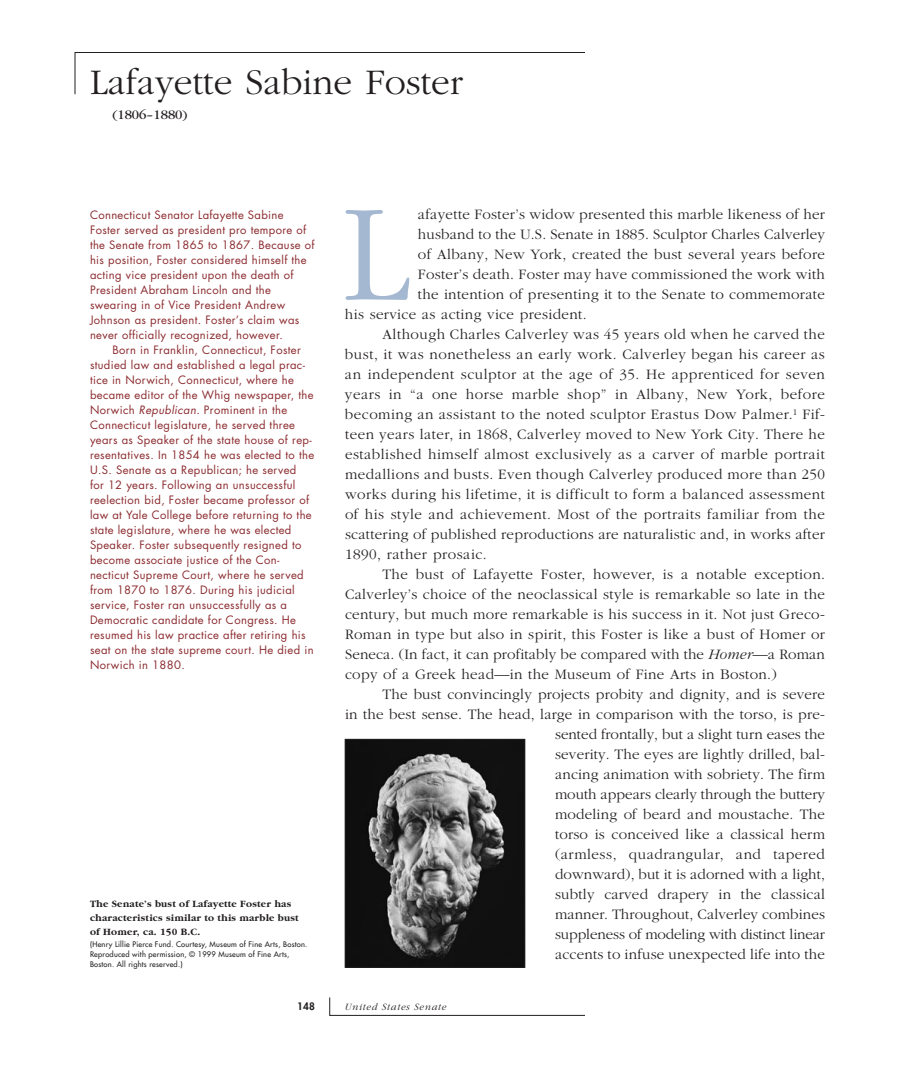
<style>
.page{position:relative;width:900px;height:1080px;background:#fff}
.page>*{position:absolute;margin:0;border:0;box-sizing:border-box;transform-origin:0 0}
.t1{font:300 143.5px "Garamond";color:#a5b8d1}
.t2{font:300 37.5px "Garamond";color:#231f20}
.t3{font:300 15px/20px "Garamond";letter-spacing:.025em;color:#231f20}
.t4{font:300 15px "Garamond";letter-spacing:-.01em;color:#231f20}
.t5{font:13.75px "Garamond";color:#231f20}
.t6{font:11.25px/15px "Futura";letter-spacing:.03em;color:#8b2a2e}
.t7{font:700 10px "Garamond";letter-spacing:.03em;color:#231f20}
.t8{font:italic 300 10px "Garamond";letter-spacing:.08em;color:#231f20}
.t9{font:800 10px "Futura";color:#231f20}
.t10{font:7.5px "Futura";letter-spacing:.03em;color:#231f20}
.s1{font-style:italic}
</style>
<div class="page">
<svg style="left:75px;top:52px;width:510px;height:43px"></svg>
<img style="left:347px;top:741px;width:176px;height:224px">
<div style="left:345px;top:739px;width:180px;height:228px;border:1px solid #231f20"></div>
<svg style="left:329px;top:997px;width:256px;height:19px"></svg>
<h1 class="t2" style="left:90px;top:67px;width:374px">Lafayette Sabine Foster</h1>
<p class="t5" style="left:112px;top:110px;width:76px">(1806–1880)</p>
<p class="t6" style="left:90px;top:209px;width:195px">Connecticut Senator Lafayette Sabine</p>
<p class="t1" style="left:342px;top:198px;width:70px">L</p>
<p class="t3" style="left:418px;top:206px;width:409px">afayette Foster’s widow presented this marble likeness of her</p>
<p class="t6" style="left:90px;top:224px;width:218px">Foster served as president pro tempore of</p>
<p class="t3" style="left:418px;top:226px;width:409px">husband to the U.S. Senate in 1885. Sculptor Charles Calverley</p>
<p class="t6" style="left:90px;top:239px;width:226px">the Senate from 1865 to 1867. Because of</p>
<p class="t6" style="left:90px;top:254px;width:218px">his position, Foster considered himself the</p>
<p class="t3" style="left:418px;top:246px;width:409px">of Albany, New York, created the bust several years before</p>
<p class="t6" style="left:90px;top:269px;width:205px">acting vice president upon the death of</p>
<p class="t3" style="left:418px;top:266px;width:409px">Foster’s death. Foster may have commissioned the work with</p>
<p class="t6" style="left:90px;top:284px;width:182px">President Abraham Lincoln and the</p>
<p class="t3" style="left:418px;top:286px;width:409px">the intention of presenting it to the Senate to commemorate</p>
<p class="t6" style="left:90px;top:299px;width:211px">swearing in of Vice President Andrew<br>Johnson as president. Foster’s claim was</p>
<p class="t3" style="left:345px;top:306px;width:243px">his service as acting vice president.</p>
<p class="t6" style="left:90px;top:329px;width:194px">never officially recognized, however.</p>
<p class="t3" style="left:382px;top:326px;width:444px">Although Charles Calverley was 45 years old when he carved the</p>
<p class="t6" style="left:112px;top:344px;width:190px">Born in Franklin, Connecticut, Foster</p>
<p class="t3" style="left:345px;top:346px;width:481px">bust, it was nonetheless an early work. Calverley began his career as</p>
<p class="t6" style="left:90px;top:359px;width:217px">studied law and established a legal prac-</p>
<p class="t3" style="left:345px;top:366px;width:481px">an independent sculptor at the age of 35. He apprenticed for seven</p>
<p class="t6" style="left:90px;top:374px;width:206px">tice in Norwich, Connecticut, where he</p>
<p class="t6" style="left:90px;top:389px;width:225px">became editor of the Whig newspaper, the</p>
<p class="t3" style="left:345px;top:386px;width:481px">years in “a one horse marble shop” in Albany, New York, before</p>
<p class="t6" style="left:90px;top:404px;width:199px">Norwich <span class="s1">Republican</span>. Prominent in the</p>
<p class="t3" style="left:345px;top:406px;width:482px">becoming an assistant to the noted sculptor Erastus Dow Palmer.<sup>1</sup> Fif-</p>
<p class="t6" style="left:90px;top:419px;width:207px">Connecticut legislature, he served three</p>
<p class="t6" style="left:90px;top:434px;width:223px">years as Speaker of the state house of rep-</p>
<p class="t3" style="left:345px;top:426px;width:481px">teen years later, in 1868, Calverley moved to New York City. There he</p>
<p class="t6" style="left:90px;top:449px;width:226px">resentatives. In 1854 he was elected to the</p>
<p class="t3" style="left:345px;top:446px;width:481px">established himself almost exclusively as a carver of marble portrait</p>
<p class="t6" style="left:90px;top:464px;width:208px">U.S. Senate as a Republican; he served</p>
<p class="t3" style="left:345px;top:466px;width:482px">medallions and busts. Even though Calverley produced more than 250</p>
<p class="t6" style="left:90px;top:479px;width:207px">for 12 years. Following an unsuccessful</p>
<p class="t6" style="left:90px;top:494px;width:221px">reelection bid, Foster became professor of</p>
<p class="t3" style="left:345px;top:486px;width:481px">works during his lifetime, it is difficult to form a balanced assessment</p>
<p class="t6" style="left:90px;top:509px;width:223px">law at Yale College before returning to the</p>
<p class="t3" style="left:345px;top:506px;width:481px">of his style and achievement. Most of the portraits familiar from the</p>
<p class="t6" style="left:90px;top:524px;width:203px">state legislature, where he was elected</p>
<p class="t3" style="left:345px;top:526px;width:482px">scattering of published reproductions are naturalistic and, in works after</p>
<p class="t6" style="left:90px;top:539px;width:213px">Speaker. Foster subsequently resigned to</p>
<p class="t3" style="left:345px;top:546px;width:143px">1890, rather prosaic.</p>
<p class="t6" style="left:90px;top:554px;width:215px">become associate justice of the Con&shy;necticut Supreme Court, where he served</p>
<p class="t3" style="left:383px;top:566px;width:444px">The bust of Lafayette Foster, however, is a notable exception.</p>
<p class="t6" style="left:90px;top:584px;width:206px">from 1870 to 1876. During his judicial</p>
<p class="t3" style="left:345px;top:586px;width:481px">Calverley’s choice of the neoclassical style is remarkable so late in the</p>
<p class="t6" style="left:90px;top:599px;width:199px">service, Foster ran unsuccessfully as a</p>
<p class="t6" style="left:90px;top:614px;width:208px">Democratic candidate for Congress. He</p>
<p class="t3" style="left:345px;top:606px;width:481px">century, but much more remarkable is his success in it. Not just Greco-</p>
<p class="t6" style="left:90px;top:629px;width:217px">resumed his law practice after retiring his</p>
<p class="t3" style="left:345px;top:626px;width:482px">Roman in type but also in spirit, this Foster is like a bust of Homer or</p>
<p class="t6" style="left:90px;top:644px;width:225px">seat on the state supreme court. He died in</p>
<p class="t3" style="left:345px;top:646px;width:482px">Seneca. (In fact, it can profitably be compared with the <span class="s1">Homer</span>—a Roman</p>
<p class="t6" style="left:90px;top:659px;width:96px">Norwich in 1880.</p>
<p class="t3" style="left:383px;top:666px;width:444px;text-indent:-38px">copy of a Greek head—in the Museum of Fine Arts in Boston.)<br>The bust convincingly projects probity and dignity, and is severe</p>
<p class="t3" style="left:555px;top:706px;width:272px;text-align:justify;text-indent:-210px">in the best sense. The head, large in comparison with the torso, is pre&shy;sented frontally, but a slight turn eases the severity. The eyes are lightly drilled, bal&shy;ancing animation with sobriety. The firm mouth appears clearly through the buttery modeling of beard and moustache. The torso is conceived like a classical herm (armless, quadrangular, and tapered downward), but it is adorned with a light,</p>
<p class="t7" style="left:90px;top:900px;width:203px">The Senate’s bust of Lafayette Foster has</p>
<p class="t3" style="left:555px;top:886px;width:272px">subtly carved drapery in the classical</p>
<p class="t7" style="left:90px;top:914px;width:210px">characteristics similar to this marble bust</p>
<p class="t3" style="left:555px;top:906px;width:272px">manner. Throughout, Calverley combines</p>
<p class="t7" style="left:90px;top:928px;width:112px">of Homer, ca. 150 B.C.</p>
<p class="t4" style="left:555px;top:929px;width:272px">suppleness of modeling with distinct linear</p>
<p class="t10" style="left:90px;top:941px;width:219px">(Henry Lillie Pierce Fund. Courtesy, Museum of Fine Arts, Boston.</p>
<p class="t10" style="left:90px;top:951px;width:201px">Reproduced with permission, © 1999 Museum of Fine Arts,</p>
<p class="t3" style="left:555px;top:946px;width:272px">accents to infuse unexpected life into the</p>
<p class="t10" style="left:90px;top:961px;width:94px">Boston. All rights reserved.)</p>
<p class="t9" style="left:297px;top:1002px;width:19px">148</p>
<p class="t8" style="left:345px;top:1003px;width:103px">United States Senate</p>
</div>
